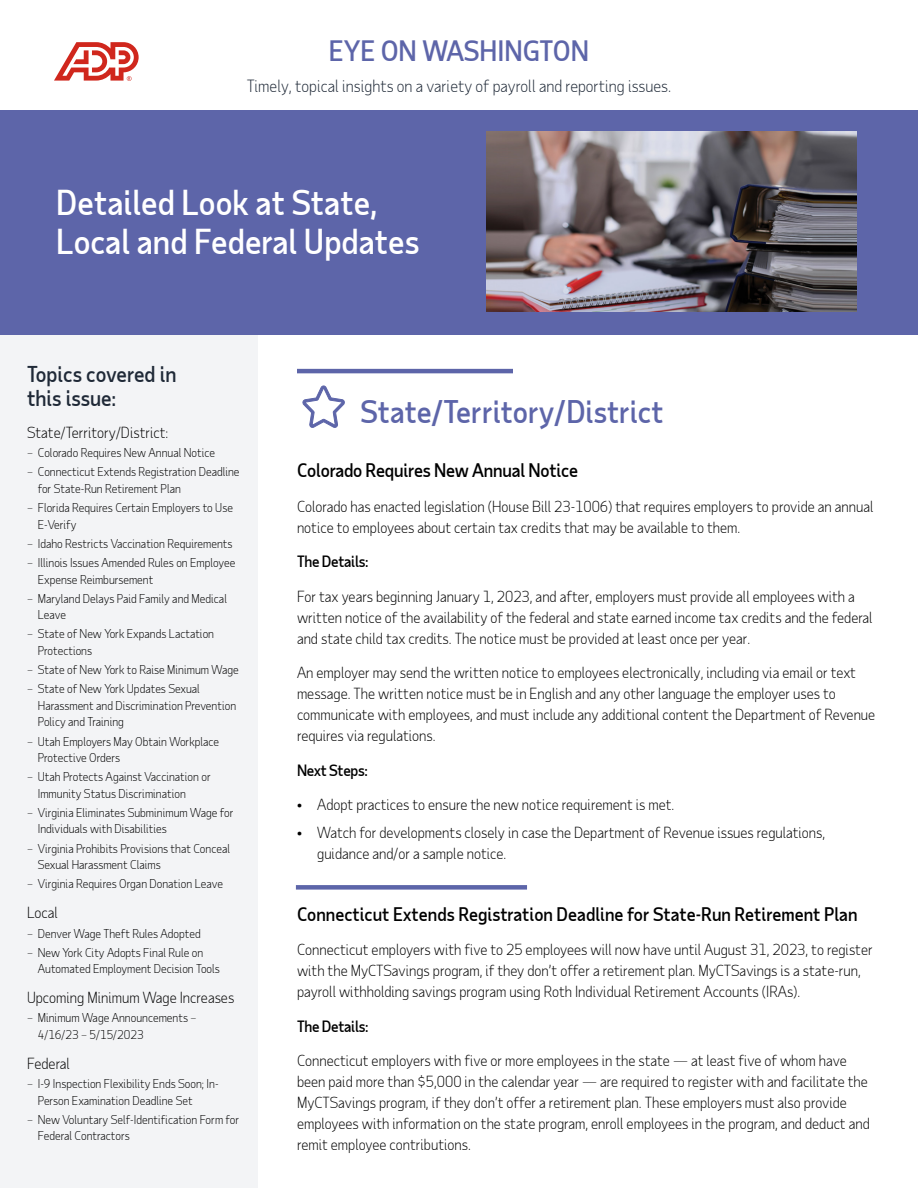
<style>
.page{position:relative;width:918px;height:1188px;background:#fff}
.page>*{position:absolute;margin:0;border:0;box-sizing:border-box;transform-origin:0 0}
.t1{font:500 33px/39px "Taub Sans";color:#fff}
.t2{font:500 30px "Taub Sans";color:#5d65a9}
.t3{font:500 27px "Taub Sans";color:#5d65a9}
.t4{font:500 21px/24px "Taub Sans";color:#1f2937}
.t5{font:500 18px "Taub Sans";color:#000}
.t6{font:300 16.5px "Taub Sans";color:#1f2937}
.t7{font:300 15px/21px "Taub Sans";color:#000}
.t8{font:500 15px "Taub Sans";letter-spacing:-.02em;color:#000}
.t9{font:300 12px/16.5px "Taub Sans";color:#000}
</style>
<div class="page">
<div style="left:0;top:320px;width:257px;height:868px;background:#f3f4f6"></div>
<div style="left:0;top:110px;width:918px;height:225px;background:#5d65a9"></div>
<svg style="left:54px;top:42px;width:85px;height:39px"></svg>
<hr style="left:297px;top:369px;width:216px;height:4px;background:#5d65a9">
<img style="left:487px;top:132px;width:370px;height:179px">
<svg style="left:302px;top:385px;width:43px;height:43px"></svg>
<div style="left:296px;top:885px;width:231px;height:5px;background:#5d65a9"></div>
<h3 class="t3" style="left:329px;top:33px;width:262px">EYE ON WASHINGTON</h3>
<p class="t6" style="left:247px;top:75px;width:426px">Timely, topical insights on a variety of payroll and reporting issues.</p>
<h1 class="t1" style="left:56px;top:183px;width:365px">Detailed Look at State,<br>Local and Federal Updates</h1>
<h3 class="t4" style="left:27px;top:362px;width:151px">Topics covered in this issue:</h3>
<p class="t7" style="left:27px;top:422px;width:143px">State/Territory/District:</p>
<p class="t9" style="left:27px;top:444px;width:190px">– Colorado Requires New Annual Notice</p>
<p class="t9" style="left:38px;top:463px;width:203px;text-indent:-11px">– Connecticut Extends Registration Deadline for State-Run Retirement Plan</p>
<p class="t9" style="left:38px;top:499px;width:197px;text-indent:-11px">– Florida Requires Certain Employers to Use<br>E-Verify</p>
<p class="t9" style="left:27px;top:535px;width:207px">– Idaho Restricts Vaccination Requirements</p>
<p class="t9" style="left:38px;top:554px;width:199px;text-indent:-11px">– Illinois Issues Amended Rules on Employee<br>Expense Reimbursement</p>
<p class="t9" style="left:38px;top:590px;width:191px;text-indent:-11px">– Maryland Delays Paid Family and Medical<br>Leave</p>
<p class="t9" style="left:38px;top:625px;width:178px;text-indent:-11px">– State of New York Expands Lactation<br>Protections</p>
<p class="t9" style="left:27px;top:661px;width:213px">– State of New York to Raise Minimum Wage</p>
<p class="t9" style="left:38px;top:680px;width:200px;text-indent:-11px">– State of New York Updates Sexual<br>Harassment and Discrimination Prevention<br>Policy and Training</p>
<p class="t9" style="left:38px;top:733px;width:183px;text-indent:-11px">– Utah Employers May Obtain Workplace<br>Protective Orders</p>
<p class="t9" style="left:38px;top:768px;width:174px;text-indent:-11px">– Utah Protects Against Vaccination or<br>Immunity Status Discrimination</p>
<p class="t9" style="left:38px;top:804px;width:197px;text-indent:-11px">– Virginia Eliminates Subminimum Wage for<br>Individuals with Disabilities</p>
<p class="t9" style="left:38px;top:840px;width:194px;text-indent:-11px">– Virginia Prohibits Provisions that Conceal<br>Sexual Harassment Claims</p>
<p class="t9" style="left:27px;top:875px;width:198px">– Virginia Requires Organ Donation Leave</p>
<p class="t7" style="left:27px;top:902px;width:33px">Local</p>
<p class="t9" style="left:27px;top:925px;width:175px">– Denver Wage Theft Rules Adopted</p>
<p class="t9" style="left:38px;top:944px;width:184px;text-indent:-11px">– New York City Adopts Final Rule on<br>Automated Employment Decision Tools</p>
<p class="t7" style="left:27px;top:987px;width:209px">Upcoming Minimum Wage Increases</p>
<p class="t9" style="left:38px;top:1009px;width:160px;text-indent:-11px">– Minimum Wage Announcements –<br>4/16/23 – 5/15/2023</p>
<p class="t7" style="left:27px;top:1053px;width:45px">Federal</p>
<p class="t9" style="left:38px;top:1075px;width:182px;text-indent:-11px">– I-9 Inspection Flexibility Ends Soon; In-<br>Person Examination Deadline Set</p>
<p class="t9" style="left:38px;top:1111px;width:203px;text-indent:-11px">– New Voluntary Self-Identification Form for<br>Federal Contractors</p>
<h2 class="t2" style="left:360px;top:392px;width:305px">State/Territory/District</h2>
<p class="t5" style="left:297px;top:459px;width:283px">Colorado Requires New Annual Notice</p>
<p class="t7" style="left:297px;top:496px;width:578px">Colorado has enacted legislation (House Bill 23-1006) that requires employers to provide an annual notice to employees about certain tax credits that may be available to them.</p>
<p class="t8" style="left:297px;top:552px;width:73px">The Details:</p>
<p class="t7" style="left:297px;top:586px;width:577px">For tax years beginning January 1, 2023, and after, employers must provide all employees with a written notice of the availability of the federal and state earned income tax credits and the federal and state child tax credits. The notice must be provided at least once per year.</p>
<p class="t7" style="left:297px;top:662px;width:580px">An employer may send the written notice to employees electronically, including via email or text message. The written notice must be in English and any other language the employer uses to communicate with employees, and must include any additional content the Department of Revenue requires via regulations.</p>
<p class="t8" style="left:297px;top:761px;width:72px">Next Steps:</p>
<p class="t7" style="left:297px;top:794px;width:379px">• Adopt practices to ensure the new notice requirement is met.</p>
<p class="t7" style="left:317px;top:822px;width:510px;text-indent:-20px">• Watch for developments closely in case the Department of Revenue issues regulations, guidance and/or a sample notice.</p>
<p class="t5" style="left:297px;top:902px;width:562px">Connecticut Extends Registration Deadline for State-Run Retirement Plan</p>
<p class="t7" style="left:297px;top:939px;width:577px">Connecticut employers with five to 25 employees will now have until August 31, 2023, to register with the MyCTSavings program, if they don’t offer a retirement plan. MyCTSavings is a state-run, payroll withholding savings program using Roth Individual Retirement Accounts (IRAs).</p>
<p class="t8" style="left:297px;top:1016px;width:73px">The Details:</p>
<p class="t7" style="left:297px;top:1050px;width:574px">Connecticut employers with five or more employees in the state — at least five of whom have been paid more than $5,000 in the calendar year — are required to register with and facilitate the MyCTSavings program, if they don’t offer a retirement plan. These employers must also provide employees with information on the state program, enroll employees in the program, and deduct and remit employee contributions.</p>
</div>
